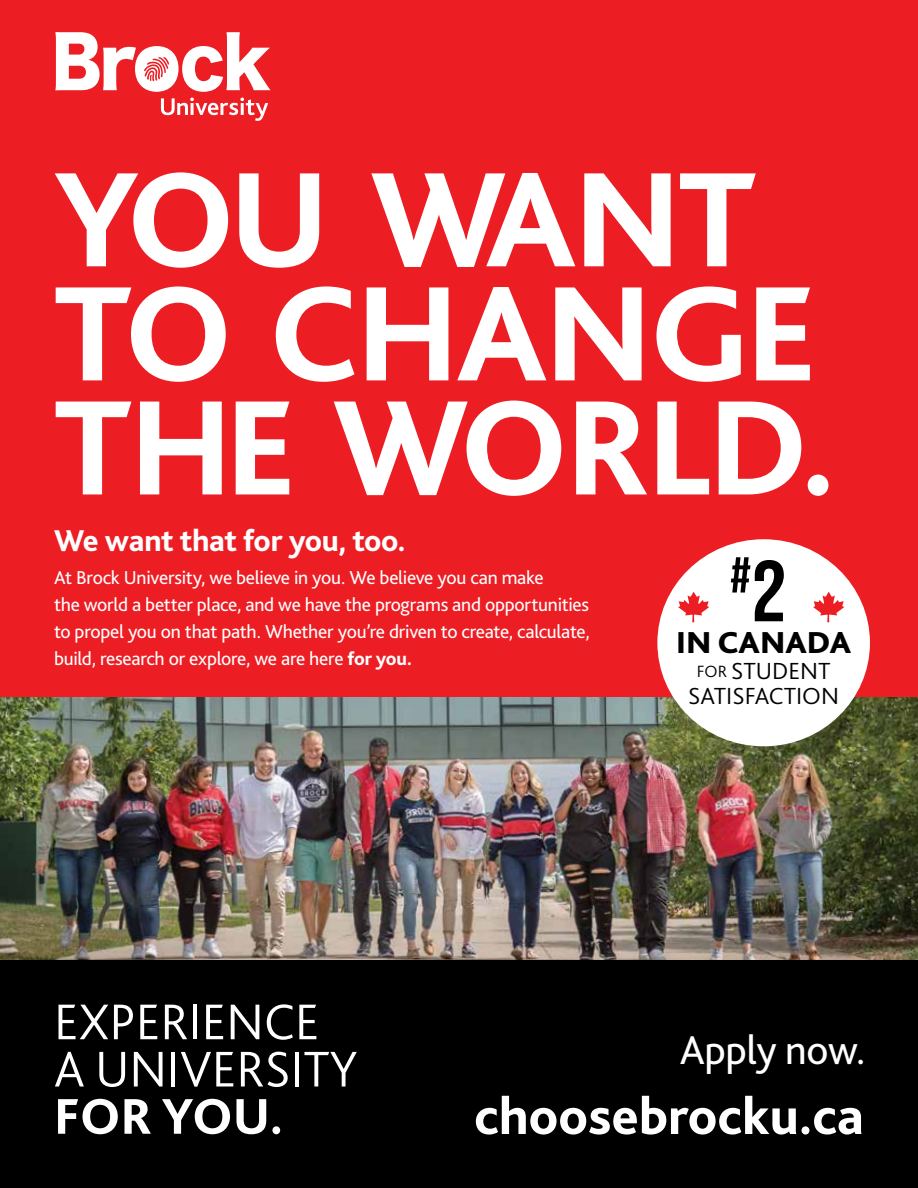
<style>
.page{position:relative;width:918px;height:1188px;background:#fff}
.page>*{position:absolute;margin:0;border:0;box-sizing:border-box;transform-origin:0 0}
.t1{font:800 141px/114px "Bliss 2";letter-spacing:-.025em;color:#fff}
.t2{font:800 54px "Bliss 2";color:#fff}
.t3{font:300 52.5px/47.2px "Bliss 2";color:#fff}
.t4{font:800 52.5px "Bliss 2";color:#fff}
.t5{font:50.4px "Bebas Neue";color:#000}
.t6{font:42px "Bliss 2";letter-spacing:-.01em;color:#fff}
.t7{font:800 31.65px "Bliss 2";color:#000}
.t8{font:800 31.5px "Bliss 2";letter-spacing:-.015em;color:#fff}
.t9{font:300 24.45px/25.8px "Bliss 2";color:#000;text-align:center}
.t10{font:19.5px/27px "Bliss 2";letter-spacing:-.015em;color:#fff}
.s1{font-weight:800}
.s2{font-size:86.4px}
.s3{font-size:17.1px}
</style>
<div class="page">
<div style="left:0;top:0;width:918px;height:705px;background:#ed1d24"></div>
<img style="left:0;top:698px;width:918px;height:263px">
<div style="left:0;top:961px;width:918px;height:227px;background:#000"></div>
<svg style="left:161px;top:98px;width:107px;height:23px"></svg>
<svg style="left:55px;top:32px;width:216px;height:60px"></svg>
<div style="left:657px;top:539px;width:213px;height:207px;background:#fff;border-radius:50%"></div>
<svg style="left:813px;top:592px;width:31px;height:30px"></svg>
<svg style="left:678px;top:592px;width:31px;height:30px"></svg>
<h1 class="t1" style="left:54px;top:159px;width:783px">YOU WANT<br>TO CHANGE<br>THE WORLD.</h1>
<h3 class="t8" style="left:54px;top:521px;width:353px">We want that for you, too.</h3>
<p class="t10" style="left:54px;top:564px;width:537px">At Brock University, we believe in you. We believe you can make<br>the world a better place, and we have the programs and opportunities to propel you on that path. Whether you’re driven to create, calculate, build, research or explore, we are here <span class="s1">for you.</span></p>
<h3 class="t5" style="left:730px;top:547px;width:58px">#<span class="s2">2</span></h3>
<h3 class="t7" style="left:676px;top:623px;width:177px">IN CANADA</h3>
<p class="t9" style="left:688px;top:657px;width:152px"><span class="s3">FOR</span> STUDENT<br>SATISFACTION</p>
<h3 class="t3" style="left:54px;top:997px;width:305px">EXPERIENCE<br>A UNIVERSITY</h3>
<h3 class="t4" style="left:54px;top:1084px;width:230px">FOR YOU.</h3>
<h2 class="t2" style="left:474px;top:1083px;width:391px">choosebrocku.ca</h2>
<h3 class="t6" style="left:680px;top:1024px;width:187px">Apply now.</h3>
</div>
